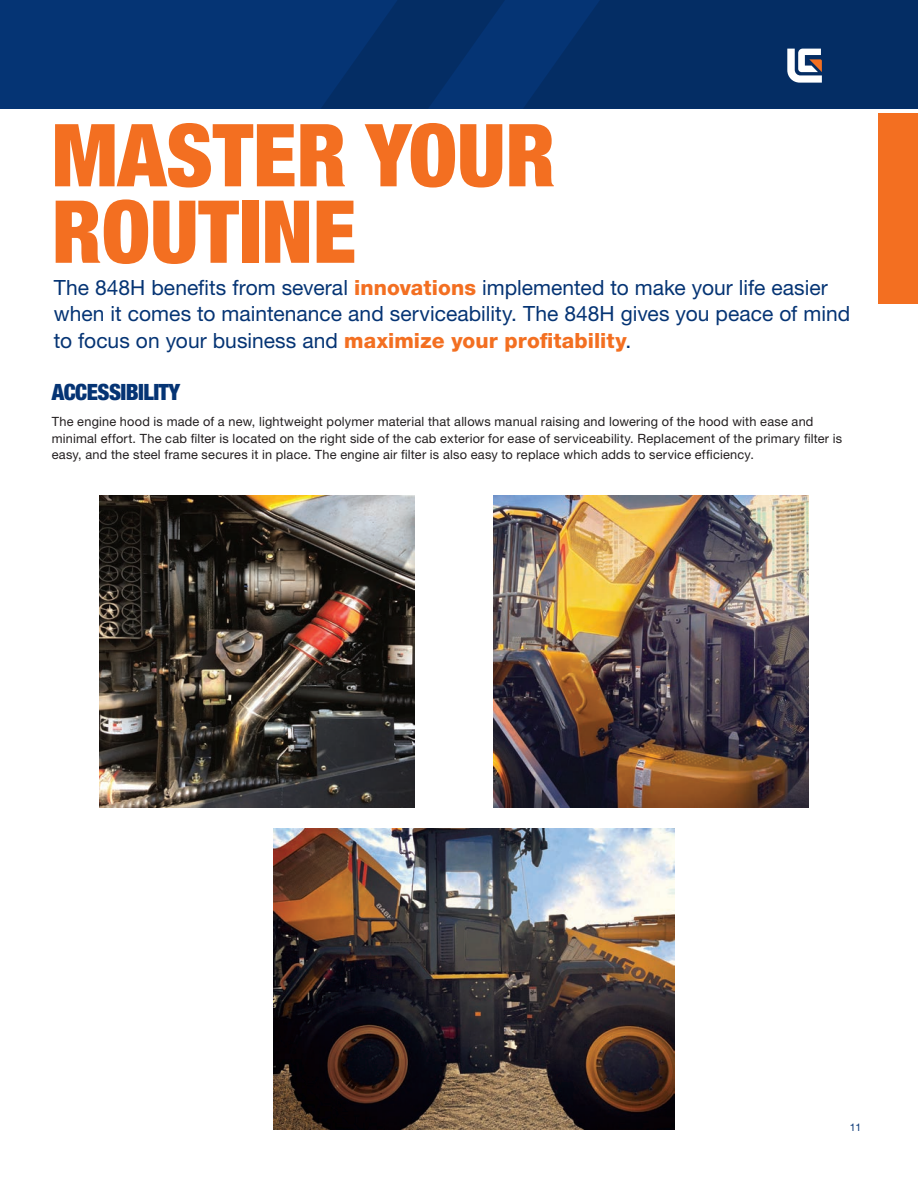
<style>
.page{position:relative;width:918px;height:1188px;background:#fff}
.page>*{position:absolute;margin:0;border:0;box-sizing:border-box;transform-origin:0 0}
.t1{font:900 condensed 87px/76.5px "Helvetica Neue LT Pro";color:#f36f21}
.t2{font:900 condensed 22.5px "Helvetica Neue LT Pro";letter-spacing:-.025em;color:#053474}
.t3{font:21px/26.2px "Helvetica Neue LT Pro";color:#053474}
.t4{font:12.75px/16.5px "Helvetica Neue LT Pro";letter-spacing:.015em;color:#231f20}
.t5{font:10.5px "Helvetica Neue LT Pro";color:#053474}
.s1{font-weight:800;color:#f36f21}
</style>
<div class="page">
<img style="left:100px;top:495px;width:315px;height:313px">
<img style="left:274px;top:829px;width:401px;height:300px">
<img style="left:494px;top:495px;width:315px;height:313px">
<div style="left:0;top:0;width:918px;height:109px;background:#053474"></div>
<div style="left:878px;top:113px;width:40px;height:190px;background:#f36f21"></div>
<svg style="left:321px;top:0;width:597px;height:109px"></svg>
<h1 class="t1" style="left:52px;top:117px;width:505px">MASTER YOUR<br>ROUTINE</h1>
<h3 class="t3" style="left:54px;top:274px;width:798px">The 848H benefits from several <span class="s1">innovations</span> implemented to make your life easier when it comes to maintenance and serviceability. The 848H gives you peace of mind to focus on your business and <span class="s1">maximize your profitability</span>.</h3>
<h2 class="t2" style="left:52px;top:378px;width:130px">ACCESSIBILITY</h2>
<p class="t4" style="left:52px;top:413px;width:792px">The engine hood is made of a new, lightweight polymer material that allows manual raising and lowering of the hood with ease and minimal effort. The cab filter is located on the right side of the cab exterior for ease of serviceability. Replacement of the primary filter is easy, and the steel frame secures it in place. The engine air filter is also easy to replace which adds to service efficiency.</p>
<p class="t5" style="left:850px;top:1120px;width:13px">11</p>
</div>
